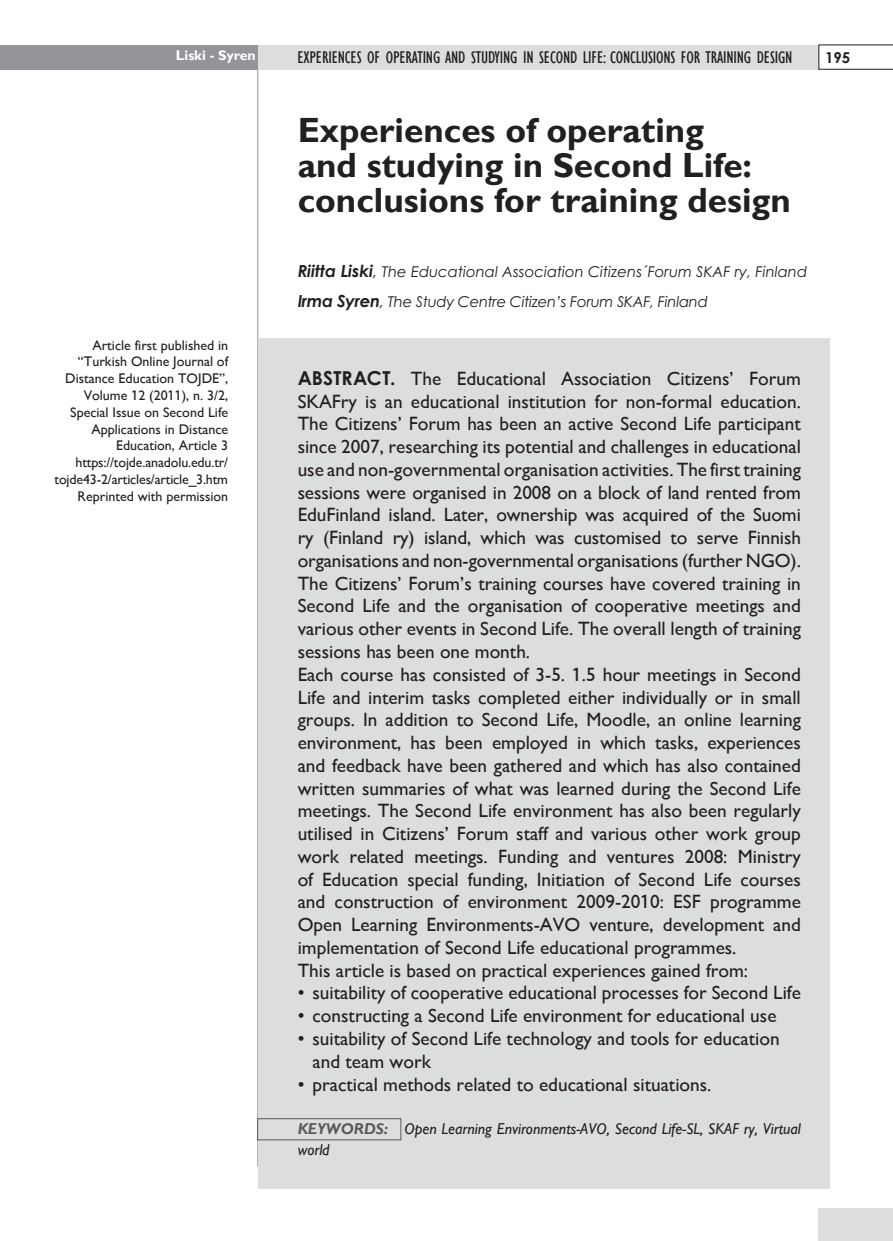
<style>
.page{position:relative;width:893px;height:1241px;background:#fff}
.page>*{position:absolute;margin:0;border:0;box-sizing:border-box;transform-origin:0 0}
.titolo{font:700 35px/35px "forma";color:#231f20}
.testo{font:19.25px/22.8px "forma";color:#231f20;text-align:justify}
.t1{font:condensed 17.5px "forma";letter-spacing:-.01em;color:#231f20}
.testo-2{font:italic 15.75px/21px "forma";color:#231f20}
.t2{font:700 15.05px "Century Gothic";color:#231f20}
.autore{font:italic 14.88px "Forma Gotik i";color:#231f20}
.autore-2{font:italic 14.88px "Forma Gotik i";letter-spacing:-.02em;color:#231f20}
.tab_dx{font:14px/16.8px "forma";color:#231f20;text-align:right}
.t3{font:700 14px "forma";color:#fff}
.s1{font-family:"Forma Gotik bi";font-weight:700;font-size:16.62px}
.s2{font-size:16.62px}
.s3{font-family:"Forma Gotik b";font-weight:700}
.s4{font-weight:700;color:#57585a}
</style>
<div class="page">
<div style="left:818px;top:1208px;width:75px;height:32px;background:#dcdddf"></div>
<hr style="left:257px;top:50px;width:1px;height:1116px;background:#939598">
<div style="left:228px;top:45px;width:591px;height:24px;background:#dcdddf"></div>
<div style="left:0;top:45px;width:258px;height:24px;background:#939598"></div>
<svg style="left:819px;top:45px;width:74px;height:24px"></svg>
<div style="left:259px;top:339px;width:571px;height:849px;background:#dcdddf"></div>
<div style="left:257px;top:1118px;width:144px;height:21px;border:1px solid #57585a"></div>
<p class="t3" style="left:176px;top:47px;width:81px">Liski - Syren</p>
<p class="t1" style="left:297px;top:47px;width:497px">EXPERIENCES OF OPERATING AND STUDYING IN SECOND LIFE: CONCLUSIONS FOR TRAINING DESIGN</p>
<p class="t2" style="left:825px;top:46px;width:27px">195</p>
<p class="titolo" style="left:298px;top:114px;width:495px">Experiences of operating<br>and studying in Second Life: conclusions for training design</p>
<p class="tab_dx" style="left:65px;top:336px;width:164px">Article first published in “Turkish Online Journal of<br>Distance Education TOJDE”,<br>Volume 12 (2011), n. 3/2,<br>Special Issue on Second Life<br>Applications in Distance<br>Education, Article 3</p>
<p class="tab_dx" style="left:55px;top:454px;width:175px">https://tojde.anadolu.edu.tr/ tojde43-2/articles/article_3.htm</p>
<p class="tab_dx" style="left:78px;top:488px;width:152px">Reprinted with permission</p>
<p class="autore" style="left:298px;top:261px;width:511px"><span class="s1">Riitta Liski</span><span class="s2">,</span> The Educational Association Citizens´Forum SKAF ry, Finland</p>
<p class="autore-2" style="left:298px;top:291px;width:412px"><span class="s1">Irma Syren</span><span class="s2">,</span> The Study Centre Citizen’s Forum SKAF, Finland</p>
<p class="testo" style="left:298px;top:367px;width:505px"><span class="s3">ABSTRACT.</span> The Educational Association Citizens’ Forum SKAFry is an educational institution for non-formal education.<br>The Citizens’ Forum has been an active Second Life participant since 2007, researching its potential and challenges in educational use and non-governmental organisation activities. The first training sessions were organised in 2008 on a block of land rented from EduFinland island. Later, ownership was acquired of the Suomi ry (Finland ry) island, which was customised to serve Finnish organisations and non-governmental organisations (further NGO).<br>The Citizens’ Forum’s training courses have covered training in Second Life and the organisation of cooperative meetings and various other events in Second Life. The overall length of training sessions has been one month.</p>
<p class="testo" style="left:298px;top:663px;width:505px">Each course has consisted of 3-5. 1.5 hour meetings in Second Life and interim tasks completed either individually or in small groups. In addition to Second Life, Moodle, an online learning environment, has been employed in which tasks, experiences and feedback have been gathered and which has also contained written summaries of what was learned during the Second Life meetings. The Second Life environment has also been regularly utilised in Citizens’ Forum staff and various other work group work related meetings. Funding and ventures 2008: Ministry of Education special funding, Initiation of Second Life courses and construction of environment 2009-2010: ESF programme Open Learning Environments-AVO venture, development and implementation of Second Life educational programmes.</p>
<p class="testo" style="left:298px;top:958px;width:452px">This article is based on practical experiences gained from:</p>
<p class="testo" style="left:298px;top:981px;width:505px">• suitability of cooperative educational processes for Second Life</p>
<p class="testo" style="left:298px;top:1004px;width:480px">• constructing a Second Life environment for educational use</p>
<p class="testo" style="left:298px;top:1027px;width:483px">• suitability of Second Life technology and tools for education</p>
<p class="testo" style="left:313px;top:1049px;width:120px">and team work</p>
<p class="testo" style="left:298px;top:1072px;width:415px">• practical methods related to educational situations.</p>
<p class="testo-2" style="left:298px;top:1118px;width:505px"><span class="s4">KEYWORDS:</span> Open Learning Environments-AVO, Second Life-SL, SKAF ry, Virtual world</p>
</div>
